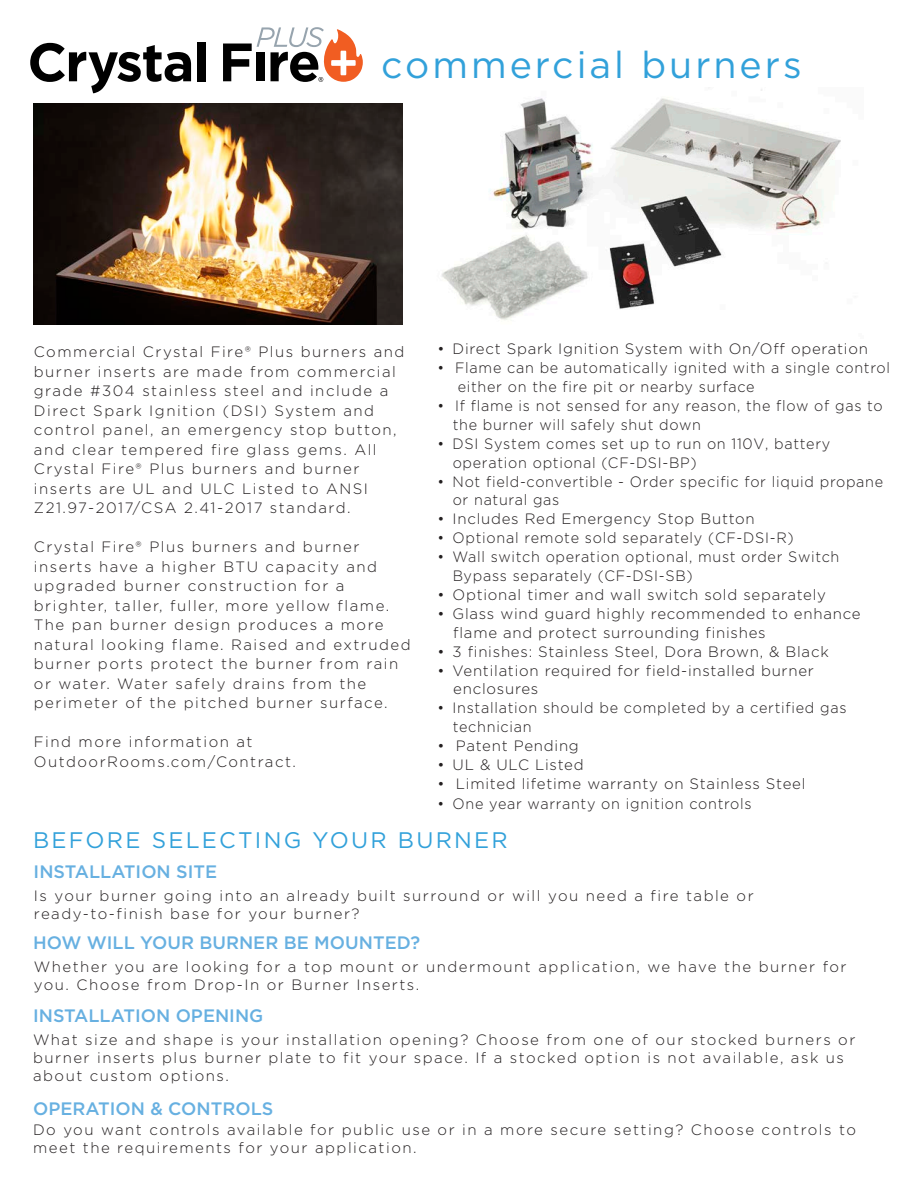
<style>
.page{position:relative;width:918px;height:1188px;background:#fff}
.page>*{position:absolute;margin:0;border:0;box-sizing:border-box;transform-origin:0 0}
.t1{font:37.5px "Gotham";letter-spacing:.08em;color:#32a1da}
.t2{font:22.5px "Gotham";letter-spacing:.1em;color:#32a1da}
.t3{font:500 18px "Gotham";color:#67b0e1}
.t4{font:300 15px/19.5px "Gotham";letter-spacing:.09em;color:#231f20}
.t5{font:300 15px "Gotham";letter-spacing:.05em;color:#231f20;scale:.96 1}
.t6{font:300 15px "Gotham";letter-spacing:.05em;color:#231f20}
</style>
<div class="page">
<img style="left:34px;top:103px;width:369px;height:222px">
<svg style="left:30px;top:43px;width:161px;height:50px"></svg>
<div style="left:197px;top:42px;width:8px;height:39px;background:#000"></div>
<svg style="left:223px;top:27px;width:140px;height:55px"></svg>
<img style="left:441px;top:89px;width:400px;height:231px">
<p class="t1" style="left:381px;top:41px;width:422px">commercial burners</p>
<p class="t6" style="left:438px;top:339px;width:432px">• Direct Spark Ignition System with On/Off operation</p>
<p class="t5" style="left:438px;top:358px;width:473px">• Flame can be automatically ignited with a single control</p>
<p class="t5" style="left:458px;top:377px;width:311px">either on the fire pit or nearby surface</p>
<p class="t5" style="left:438px;top:396px;width:465px">• If flame is not sensed for any reason, the flow of gas to</p>
<p class="t5" style="left:453px;top:415px;width:260px">the burner will safely shut down</p>
<p class="t5" style="left:438px;top:434px;width:411px">• DSI System comes set up to run on 110V, battery</p>
<p class="t5" style="left:453px;top:453px;width:256px">operation optional (CF-DSI-BP)</p>
<p class="t5" style="left:438px;top:472px;width:466px">• Not field-convertible - Order specific for liquid propane</p>
<p class="t5" style="left:453px;top:491px;width:113px">or natural gas</p>
<p class="t6" style="left:438px;top:510px;width:319px">• Includes Red Emergency Stop Button</p>
<p class="t5" style="left:438px;top:528px;width:372px">• Optional remote sold separately (CF-DSI-R)</p>
<p class="t5" style="left:438px;top:547px;width:420px">• Wall switch operation optional, must order Switch</p>
<p class="t5" style="left:453px;top:566px;width:252px">Bypass separately (CF-DSI-SB)</p>
<p class="t6" style="left:438px;top:585px;width:390px">• Optional timer and wall switch sold separately</p>
<p class="t6" style="left:438px;top:604px;width:424px">• Glass wind guard highly recommended to enhance</p>
<p class="t6" style="left:453px;top:623px;width:314px">flame and protect surrounding finishes</p>
<p class="t6" style="left:438px;top:642px;width:393px">• 3 finishes: Stainless Steel, Dora Brown, &amp; Black</p>
<p class="t6" style="left:438px;top:661px;width:378px">• Ventilation required for field-installed burner</p>
<p class="t6" style="left:453px;top:680px;width:87px">enclosures</p>
<p class="t5" style="left:438px;top:699px;width:428px">• Installation should be completed by a certified gas</p>
<p class="t5" style="left:453px;top:717px;width:84px">technician</p>
<p class="t6" style="left:438px;top:736px;width:143px">• Patent Pending</p>
<p class="t6" style="left:438px;top:755px;width:148px">• UL &amp; ULC Listed</p>
<p class="t6" style="left:438px;top:774px;width:369px">• Limited lifetime warranty on Stainless Steel</p>
<p class="t5" style="left:438px;top:795px;width:329px">• One year warranty on ignition controls</p>
<p class="t2" style="left:33px;top:826px;width:476px">BEFORE SELECTING YOUR BURNER</p>
<p class="t4" style="left:34px;top:342px;width:372px">Commercial Crystal Fire® Plus burners and burner inserts are made from commercial grade #304 stainless steel and include a Direct Spark Ignition (DSI) System and</p>
<p class="t4" style="left:34px;top:420px;width:364px">control panel, an emergency stop button, and clear tempered fire glass gems. All<br>Crystal Fire® Plus burners and burner</p>
<p class="t4" style="left:34px;top:478px;width:336px">inserts are UL and ULC Listed to ANSI<br>Z21.97-2017/CSA 2.41-2017 standard.</p>
<p class="t4" style="left:34px;top:537px;width:327px">Crystal Fire® Plus burners and burner</p>
<p class="t4" style="left:34px;top:556px;width:345px">inserts have a higher BTU capacity and</p>
<p class="t4" style="left:34px;top:576px;width:312px">upgraded burner construction for a</p>
<p class="t4" style="left:34px;top:595px;width:378px">brighter, taller, fuller, more yellow flame.<br>The pan burner design produces a more natural looking flame. Raised and extruded burner ports protect the burner from rain or water. Water safely drains from the</p>
<p class="t4" style="left:34px;top:693px;width:355px">perimeter of the pitched burner surface.</p>
<p class="t4" style="left:34px;top:732px;width:220px">Find more information at</p>
<p class="t4" style="left:34px;top:751px;width:264px">OutdoorRooms.com/Contract.</p>
<p class="t3" style="left:34px;top:860px;width:185px">INSTALLATION SITE</p>
<p class="t4" style="left:34px;top:885px;width:721px">Is your burner going into an already built surround or will you need a fire table or</p>
<p class="t4" style="left:34px;top:903px;width:327px">ready-to-finish base for your burner?</p>
<p class="t3" style="left:33px;top:931px;width:389px">HOW WILL YOUR BURNER BE MOUNTED?</p>
<p class="t4" style="left:34px;top:957px;width:814px;line-height:18px">Whether you are looking for a top mount or undermount application, we have the burner for you. Choose from Drop-In or Burner Inserts.</p>
<p class="t3" style="left:33px;top:1004px;width:232px">INSTALLATION OPENING</p>
<p class="t4" style="left:33px;top:1031px;width:824px;line-height:18px">What size and shape is your installation opening? Choose from one of our stocked burners or burner inserts plus burner plate to fit your space. If a stocked option is not available, ask us about custom options.</p>
<p class="t3" style="left:33px;top:1097px;width:242px">OPERATION &amp; CONTROLS</p>
<p class="t4" style="left:33px;top:1121px;width:824px;line-height:18px">Do you want controls available for public use or in a more secure setting? Choose controls to meet the requirements for your application.</p>
</div>
